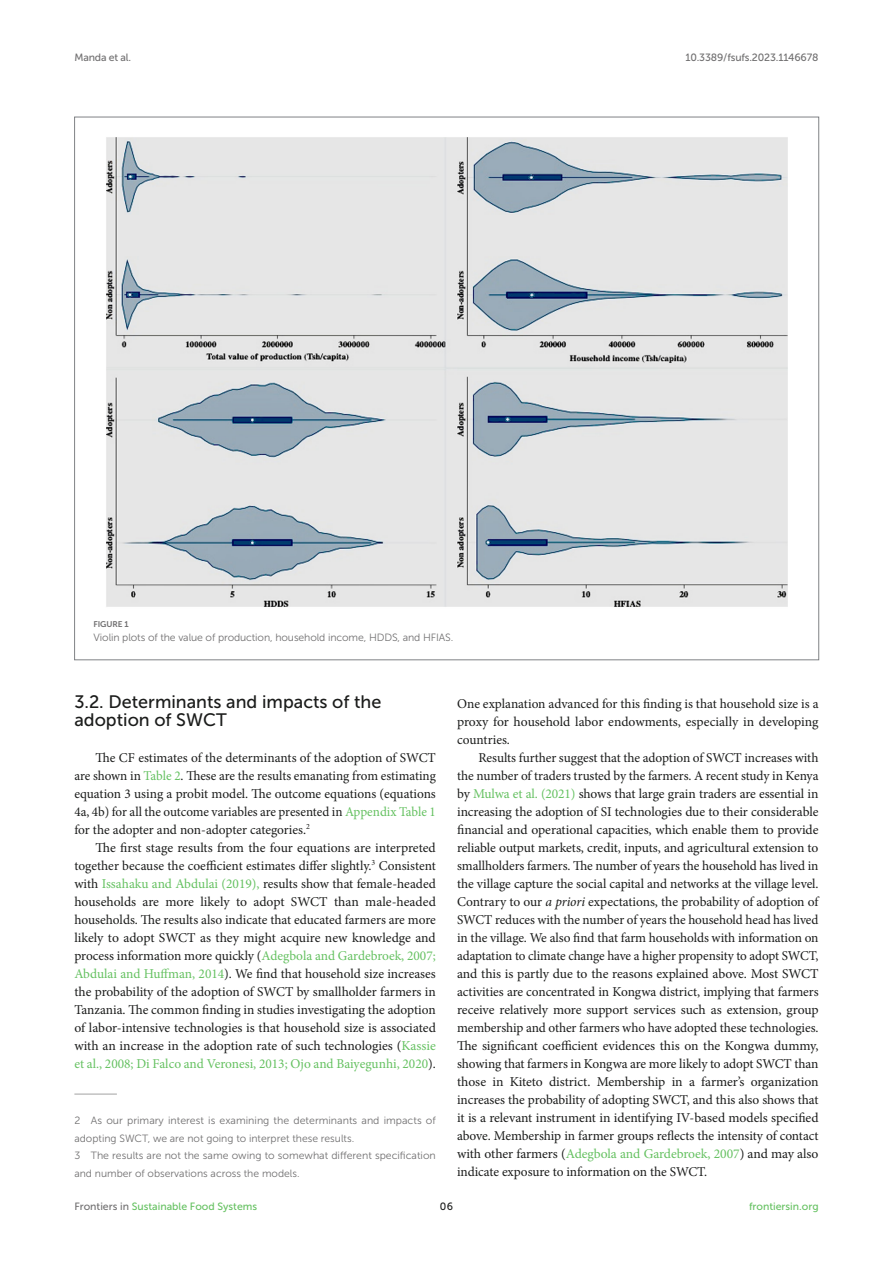
<style>
.page{position:relative;width:893px;height:1263px;background:#fff}
.page>*{position:absolute;margin:0;border:0;box-sizing:border-box;transform-origin:0 0}
.HEAD_2{font:18px/18px "Museo Sans 500";color:#1b1c1b}
.TEXT{font:13.5px/18px "Minion Pro";letter-spacing:-.005em;color:#1b1c1b;text-align:justify}
.TEXT_FLUSH{font:13.5px "Minion Pro";letter-spacing:-.005em;color:#1b1c1b}
.FOOTNOTE{font:10.5px/18px "Museo Sans 300";color:#706f70}
.FIG_HD{font:10.5px "Museo Sans 300";letter-spacing:-.01em;color:#706f70}
.t1{font:10.5px "Museo Sans 500";color:#65c161}
.t2{font:10.5px "Museo Sans 500";letter-spacing:-.015em;color:#706f70}
.t3{font:10.5px "Museo Sans 500";color:#1b1c1b}
.FIG_HD-2{font:8.25px "Museo Sans 700";letter-spacing:-.01em;color:#706f70}
.s1{color:#65c161}
.s2{font-style:italic}
.s3{color:#706f70}
</style>
<div class="page">
<hr style="left:74px;top:1094px;width:43px;height:1px;background:#a2a3a3">
<img style="left:106px;top:137px;width:682px;height:470px">
<p class="t2" style="left:74px;top:51px;width:58px">Manda et al.</p>
<p class="t2" style="left:685px;top:51px;width:135px">10.3389/fsufs.2023.1146678</p>
<p class="FIG_HD-2" style="left:94px;top:620px;width:37px">FIGURE 1</p>
<p class="FIG_HD" style="left:94px;top:632px;width:361px">Violin plots of the value of production, household income, HDDS, and HFIAS.</p>
<p class="HEAD_2" style="left:74px;top:693px;width:309px">3.2. Determinants and impacts of the adoption of SWCT</p>
<p class="TEXT_FLUSH" style="left:96px;top:749px;width:342px">The CF estimates of the determinants of the adoption of SWCT</p>
<p class="TEXT_FLUSH" style="left:74px;top:767px;width:363px">are shown in <span class="s1">Table 2</span>. These are the results emanating from estimating</p>
<p class="TEXT_FLUSH" style="left:74px;top:785px;width:363px">equation 3 using a probit model. The outcome equations (equations</p>
<p class="TEXT_FLUSH" style="left:74px;top:803px;width:363px">4a, 4b) for all the outcome variables are presented in <span class="s1">Appendix Table 1</span></p>
<p class="TEXT_FLUSH" style="left:74px;top:821px;width:237px">for the adopter and non-adopter categories.<sup>2</sup></p>
<p class="TEXT_FLUSH" style="left:96px;top:839px;width:342px">The first stage results from the four equations are interpreted</p>
<p class="TEXT_FLUSH" style="left:74px;top:857px;width:363px">together because the coefficient estimates differ slightly.<sup>3</sup> Consistent</p>
<p class="TEXT_FLUSH" style="left:74px;top:875px;width:363px">with <span class="s1">Issahaku and Abdulai (2019),</span> results show that female-headed</p>
<p class="TEXT" style="left:74px;top:893px;width:363px">households are more likely to adopt SWCT than male-headed households. The results also indicate that educated farmers are more likely to adopt SWCT as they might acquire new knowledge and process information more quickly (<span class="s1">Adegbola and Gardebroek, 2007; Abdulai and Huffman, 2014</span>). We find that household size increases the probability of the adoption of SWCT by smallholder farmers in Tanzania. The common finding in studies investigating the adoption of labor-intensive technologies is that household size is associated with an increase in the adoption rate of such technologies (<span class="s1">Kassie et al., 2008; Di Falco and Veronesi, 2013; Ojo and Baiyegunhi, 2020</span>).</p>
<p class="FOOTNOTE" style="left:74px;top:1111px;width:363px">2 As our primary interest is examining the determinants and impacts of adopting SWCT, we are not going to interpret these results.</p>
<p class="FOOTNOTE" style="left:74px;top:1146px;width:363px">3 The results are not the same owing to somewhat different specification and number of observations across the models.</p>
<p class="TEXT" style="left:457px;top:695px;width:363px">One explanation advanced for this finding is that household size is a proxy for household labor endowments, especially in developing countries.</p>
<p class="TEXT" style="left:457px;top:749px;width:363px;text-indent:21px">Results further suggest that the adoption of SWCT increases with the number of traders trusted by the farmers. A recent study in Kenya by <span class="s1">Mulwa et al. (2021)</span> shows that large grain traders are essential in increasing the adoption of SI technologies due to their considerable financial and operational capacities, which enable them to provide reliable output markets, credit, inputs, and agricultural extension to smallholders farmers. The number of years the household has lived in the village capture the social capital and networks at the village level.<br>Contrary to our <span class="s2">a priori</span> expectations, the probability of adoption of SWCT reduces with the number of years the household head has lived in the village. We also find that farm households with information on adaptation to climate change have a higher propensity to adopt SWCT, and this is partly due to the reasons explained above. Most SWCT activities are concentrated in Kongwa district, implying that farmers receive relatively more support services such as extension, group membership and other farmers who have adopted these technologies.<br>The significant coefficient evidences this on the Kongwa dummy, showing that farmers in Kongwa are more likely to adopt SWCT than those in Kiteto district. Membership in a farmer’s organization increases the probability of adopting SWCT, and this also shows that it is a relevant instrument in identifying IV-based models specified above. Membership in farmer groups reflects the intensity of contact with other farmers (<span class="s1">Adegbola and Gardebroek, 2007</span>) and may also indicate exposure to information on the SWCT.</p>
<p class="t1" style="left:74px;top:1200px;width:184px"><span class="s3">Frontiers in</span> Sustainable Food Systems</p>
<p class="t3" style="left:440px;top:1200px;width:15px">06</p>
<p class="t1" style="left:749px;top:1200px;width:71px">frontiersin.org</p>
</div>
